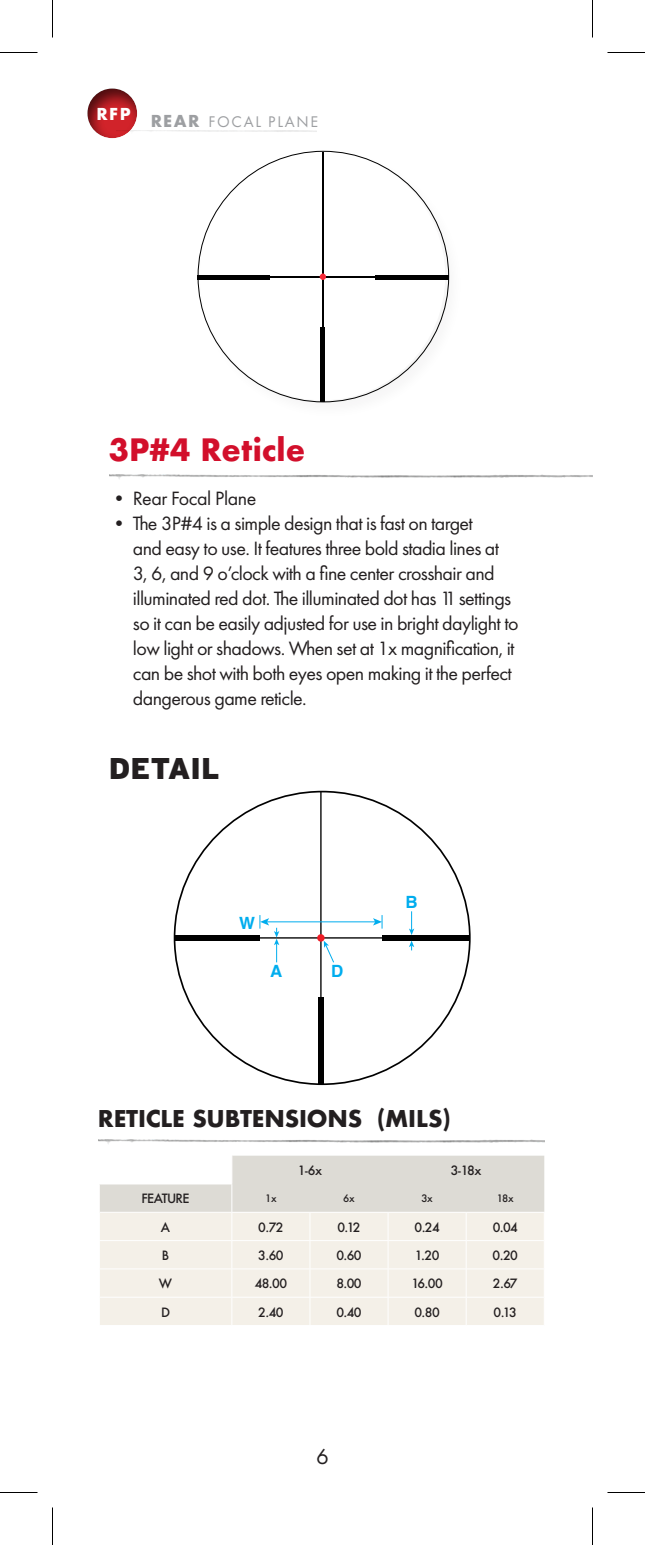
<style>
.page{position:relative;width:645px;height:1545px;background:#fff}
.page>*{position:absolute;margin:0;border:0;box-sizing:border-box;transform-origin:0 0}
.t1{font:700 30px "Futura";color:#d20f2b}
.t2{font:900 30px "Interstate";color:#231f20}
.Intro{font:700 22.5px "Futura";letter-spacing:-.01em;color:#231f20}
.t3{font:22.5px "Futura PT";color:#231f20}
.Intro-2{font:20px/25px "Futura PT";letter-spacing:-.03em;color:#231f20}
.t4{font:700 16.75px "Helvetica";color:#00adee}
.t5{font:16px "Futura PT";letter-spacing:.11em;color:#9d9fa2}
.t6{font:700 16px "Futura";color:#fff}
.t7{font:500 12.5px "Futura";letter-spacing:-.045em;color:#231f20}
.t8{font:500 10px "Futura";letter-spacing:-.025em;color:#231f20}
.s1{font-family:"Futura";font-weight:700}
.s2{font-weight:500}
</style>
<div class="page">
<hr style="left:320px;top:792px;width:2px;height:258px;background:#000">
<div style="left:318px;top:997px;width:5px;height:87px;background:#000"></div>
<hr style="left:178px;top:937px;width:284px;height:2px;background:#000">
<div style="left:175px;top:935px;width:85px;height:6px;background:#000"></div>
<div style="left:382px;top:935px;width:88px;height:6px;background:#000"></div>
<div style="left:317px;top:934px;width:8px;height:8px;background:#ee1c25;border-radius:50%"></div>
<hr style="left:265px;top:921px;width:113px;height:1px;background:#00adee">
<svg style="left:373px;top:915px;width:10px;height:14px"></svg>
<svg style="left:260px;top:915px;width:19px;height:47px"></svg>
<svg style="left:409px;top:941px;width:5px;height:9px"></svg>
<svg style="left:409px;top:911px;width:5px;height:24px"></svg>
<svg style="left:324px;top:941px;width:10px;height:22px"></svg>
<img style="left:98px;top:1140px;width:447px;height:4px">
<img style="left:109px;top:475px;width:483px;height:4px">
<div style="left:99px;top:1184px;width:133px;height:28px;background:#dddbd5"></div>
<div style="left:100px;top:1213px;width:131px;height:112px;background:#f4f0e8"></div>
<hr style="left:99px;top:1184px;width:133px;height:1px;background:#fff">
<hr style="left:99px;top:1240px;width:133px;height:1px;background:#fff">
<hr style="left:99px;top:1268px;width:133px;height:1px;background:#fff">
<hr style="left:99px;top:1297px;width:133px;height:1px;background:#fff">
<svg style="left:99px;top:1185px;width:1px;height:27px"></svg>
<svg style="left:231px;top:1156px;width:314px;height:169px;background:#ece9e2"></svg>
<div style="left:85px;top:86px;width:55px;height:53px;background:#231f20;opacity:.75"></div>
<hr style="left:0;top:52px;width:38px;height:1px;background:#000">
<hr style="left:608px;top:52px;width:37px;height:1px;background:#000">
<hr style="left:0;top:1492px;width:38px;height:1px;background:#000">
<hr style="left:608px;top:1492px;width:37px;height:1px;background:#000">
<hr style="left:52px;top:0;width:1px;height:38px;background:#000">
<hr style="left:52px;top:1508px;width:1px;height:37px;background:#000">
<hr style="left:592px;top:0;width:1px;height:38px;background:#000">
<hr style="left:592px;top:1508px;width:1px;height:37px;background:#000">
<p class="t6" style="left:96px;top:103px;width:36px">RFP</p>
<p class="t5" style="left:150px;top:112px;width:170px"><span class="s1">REAR</span> FOCAL PLANE</p>
<p class="t1" style="left:109px;top:429px;width:198px">3P#4 Reticle</p>
<p class="Intro-2" style="left:109px;top:486px;width:149px"><span class="s2">•</span> Rear Focal Plane</p>
<p class="Intro-2" style="left:133px;top:511px;width:387px;text-indent:-24px"><span class="s2">•</span> The 3P#4 is a simple design that is fast on target<br>and easy to use. It features three bold stadia lines at 3, 6, and 9 o’clock with a fine center crosshair and illuminated red dot. The illuminated dot has 11 settings so it can be easily adjusted for use in bright daylight to low light or shadows. When set at 1x magnification, it can be shot with both eyes open making it the perfect dangerous game reticle.</p>
<p class="t2" style="left:109px;top:751px;width:112px">DETAIL</p>
<p class="t4" style="left:239px;top:913px;width:17px">W</p>
<p class="t4" style="left:270px;top:960px;width:14px">A</p>
<p class="t4" style="left:331px;top:960px;width:14px">D</p>
<p class="t4" style="left:405px;top:892px;width:14px">B</p>
<p class="Intro" style="left:98px;top:1103px;width:355px">RETICLE SUBTENSIONS (MILS)</p>
<p class="t7" style="left:298px;top:1162px;width:26px">1-6x</p>
<p class="t7" style="left:451px;top:1162px;width:32px">3-18x</p>
<p class="t7" style="left:142px;top:1190px;width:49px">FEATURE</p>
<p class="t8" style="left:265px;top:1192px;width:13px">1x</p>
<p class="t8" style="left:343px;top:1192px;width:13px">6x</p>
<p class="t8" style="left:421px;top:1192px;width:13px">3x</p>
<p class="t8" style="left:497px;top:1192px;width:18px">18x</p>
<p class="t7" style="left:161px;top:1218px;width:11px">A</p>
<p class="t7" style="left:258px;top:1218px;width:27px">0.72</p>
<p class="t7" style="left:337px;top:1218px;width:25px">0.12</p>
<p class="t7" style="left:415px;top:1218px;width:27px">0.24</p>
<p class="t7" style="left:493px;top:1218px;width:27px">0.04</p>
<p class="t7" style="left:162px;top:1247px;width:9px">B</p>
<p class="t7" style="left:258px;top:1247px;width:27px">3.60</p>
<p class="t7" style="left:336px;top:1247px;width:27px">0.60</p>
<p class="t7" style="left:415px;top:1247px;width:26px">1.20</p>
<p class="t7" style="left:493px;top:1247px;width:27px">0.20</p>
<p class="t7" style="left:159px;top:1275px;width:15px">W</p>
<p class="t7" style="left:255px;top:1275px;width:34px">48.00</p>
<p class="t7" style="left:336px;top:1275px;width:27px">8.00</p>
<p class="t7" style="left:411px;top:1275px;width:33px">16.00</p>
<p class="t7" style="left:493px;top:1275px;width:26px">2.67</p>
<p class="t7" style="left:161px;top:1303px;width:11px">D</p>
<p class="t7" style="left:258px;top:1303px;width:27px">2.40</p>
<p class="t7" style="left:336px;top:1303px;width:27px">0.40</p>
<p class="t7" style="left:414px;top:1303px;width:27px">0.80</p>
<p class="t7" style="left:494px;top:1303px;width:25px">0.13</p>
<p class="t3" style="left:316px;top:1443px;width:14px">6</p>
</div>
